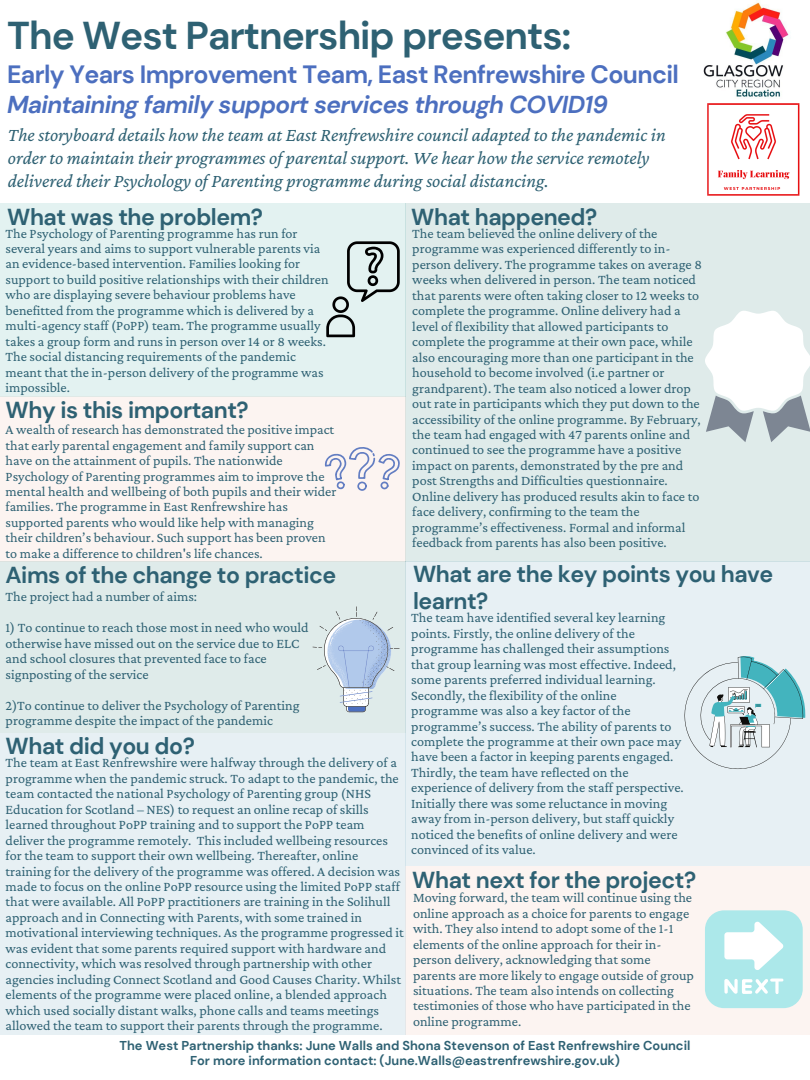
<style>
.page{position:relative;width:810px;height:1080px;background:#fff}
.page>*{position:absolute;margin:0;border:0;box-sizing:border-box;transform-origin:0 0}
.t1{font:700 38.75px "DM Sans";letter-spacing:-.025em;color:#2e6173}
.t2{font:700 25px "DM Sans";letter-spacing:-.025em;color:#4c6fbf}
.t3{font:italic 700 24.38px "DM Sans";letter-spacing:-.025em;color:#4c6fbf}
.t4{font:700 23.06px/27.6px "DM Sans";letter-spacing:-.02em;color:#2e6173}
.t5{font:italic 19.25px/23px "Crimson Pro";color:#2e6173}
.t6{font:14.12px/15.5px "Crimson Pro";color:#2e6173}
.t7{font:14.06px/15.5px "Crimson Pro";color:#2e6173}
.t8{font:700 12.81px "DM Sans";color:#2e6173}
</style>
<div class="page">
<div style="left:0;top:396px;width:405px;height:166px;background:#fcf4f1"></div>
<div style="left:405px;top:203px;width:405px;height:359px;background:#dfebea"></div>
<div style="left:405px;top:562px;width:405px;height:304px;background:#e7f0f4"></div>
<div style="left:0;top:562px;width:405px;height:171px;background:#dfebea"></div>
<div style="left:405px;top:866px;width:405px;height:169px;background:#fcf4f1"></div>
<div style="left:0;top:733px;width:405px;height:302px;background:#e7f0f4"></div>
<div style="left:0;top:203px;width:405px;height:193px;background:#e3f2f1"></div>
<svg style="left:326px;top:241px;width:74px;height:96px"></svg>
<svg style="left:325px;top:447px;width:75px;height:44px"></svg>
<svg style="left:313px;top:606px;width:87px;height:106px"></svg>
<svg style="left:685px;top:656px;width:120px;height:113px"></svg>
<svg style="left:705px;top:311px;width:105px;height:131px"></svg>
<div style="left:705px;top:910px;width:98px;height:98px;background:#ace8ea;border-radius:19px"></div>
<svg style="left:724px;top:978px;width:59px;height:16px"></svg>
<svg style="left:724px;top:921px;width:60px;height:49px"></svg>
<img style="left:703px;top:2px;width:86px;height:96px">
<img style="left:707px;top:103px;width:93px;height:93px">
<p class="t1" style="left:7px;top:11px;width:566px">The West Partnership presents:</p>
<p class="t2" style="left:7px;top:58px;width:673px">Early Years Improvement Team, East Renfrewshire Council</p>
<p class="t3" style="left:7px;top:88px;width:602px">Maintaining family support services through COVID19</p>
<p class="t5" style="left:8px;top:123px;width:659px">The storyboard details how the team at East Renfrewshire council adapted to the pandemic in order to maintain their programmes of parental support. We hear how the service remotely delivered their Psychology of Parenting programme during social distancing.</p>
<p class="t4" style="left:7px;top:203px;width:257px">What was the problem?</p>
<p class="t7" style="left:6px;top:225px;width:325px">The Psychology of Parenting programme has run for several years and aims to support vulnerable parents via an evidence-based intervention. Families looking for support to build positive relationships with their children who are displaying severe behaviour problems have benefitted from the programme which is delivered by a multi-agency staff (PoPP) team. The programme usually takes a group form and runs in person over 14 or 8 weeks.<br>The social distancing requirements of the pandemic meant that the in-person delivery of the programme was impossible.</p>
<p class="t4" style="left:6px;top:396px;width:245px">Why is this important?</p>
<p class="t7" style="left:6px;top:422px;width:332px">A wealth of research has demonstrated the positive impact that early parental engagement and family support can have on the attainment of pupils. The nationwide Psychology of Parenting programmes aim to improve the mental health and wellbeing of both pupils and their wider families. The programme in East Renfrewshire has supported parents who would like help with managing their children’s behaviour. Such support has been proven to make a difference to children's life chances.</p>
<p class="t4" style="left:411px;top:203px;width:187px">What happened?</p>
<p class="t6" style="left:412px;top:225px;width:291px">The team believed the online delivery of the programme was experienced differently to in&shy;person delivery. The programme takes on average 8 weeks when delivered in person. The team noticed</p>
<p class="t6" style="left:412px;top:287px;width:290px">that parents were often taking closer to 12 weeks to complete the programme. Online delivery had a level of flexibility that allowed participants to complete the programme at their own pace, while also encouraging more than one participant in the household to become involved (i.e partner or grandparent). The team also noticed a lower drop out rate in participants which they put down to the accessibility of the online programme. By February, the team had engaged with 47 parents online and continued to see the programme have a positive impact on parents, demonstrated by the pre and post Strengths and Difficulties questionnaire.<br>Online delivery has produced results akin to face to face delivery, confirming to the team the programme’s effectiveness. Formal and informal feedback from parents has also been positive.</p>
<p class="t4" style="left:413px;top:560px;width:362px">What are the key points you have learnt?</p>
<p class="t4" style="left:6px;top:562px;width:332px">Aims of the change to practice</p>
<p class="t6" style="left:6px;top:589px;width:193px">The project had a number of aims:</p>
<p class="t6" style="left:6px;top:620px;width:305px">1) To continue to reach those most in need who would otherwise have missed out on the service due to ELC and school closures that prevented face to face signposting of the service</p>
<p class="t6" style="left:6px;top:697px;width:295px">2)To continue to deliver the Psychology of Parenting programme despite the impact of the pandemic</p>
<p class="t6" style="left:411px;top:610px;width:274px">The team have identified several key learning points. Firstly, the online delivery of the programme has challenged their assumptions that group learning was most effective. Indeed, some parents preferred individual learning.<br>Secondly, the flexibility of the online programme was also a key factor of the programme’s success. The ability of parents to complete the programme at their own pace may have been a factor in keeping parents engaged.<br>Thirdly, the team have reflected on the experience of delivery from the staff perspective.<br>Initially there was some reluctance in moving away from in-person delivery, but staff quickly noticed the benefits of online delivery and were convinced of its value.</p>
<p class="t4" style="left:6px;top:733px;width:191px">What did you do?</p>
<p class="t6" style="left:6px;top:755px;width:400px">The team at East Renfrewshire were halfway through the delivery of a programme when the pandemic struck. To adapt to the pandemic, the team contacted the national Psychology of Parenting group (NHS Education for Scotland – NES) to request an online recap of skills learned throughout PoPP training and to support the PoPP team deliver the programme remotely. This included wellbeing resources for the team to support their own wellbeing. Thereafter, online training for the delivery of the programme was offered. A decision was made to focus on the online PoPP resource using the limited PoPP staff that were available. All PoPP practitioners are training in the Solihull approach and in Connecting with Parents, with some trained in motivational interviewing techniques. As the programme progressed it was evident that some parents required support with hardware and connectivity, which was resolved through partnership with other agencies including Connect Scotland and Good Causes Charity. Whilst elements of the programme were placed online, a blended approach which used socially distant walks, phone calls and teams meetings allowed the team to support their parents through the programme.</p>
<p class="t4" style="left:412px;top:866px;width:285px">What next for the project?</p>
<p class="t6" style="left:413px;top:890px;width:282px">Moving forward, the team will continue using the online approach as a choice for parents to engage with. They also intend to adopt some of the 1-1 elements of the online approach for their in&shy;person delivery, acknowledging that some parents are more likely to engage outside of group situations. The team also intends on collecting testimonies of those who have participated in the online programme.</p>
<p class="t8" style="left:120px;top:1037px;width:572px">The West Partnership thanks: June Walls and Shona Stevenson of East Renfrewshire Council</p>
<p class="t8" style="left:190px;top:1052px;width:431px">For more information contact: (June.Walls@eastrenfrewshire.gov.uk)</p>
</div>
